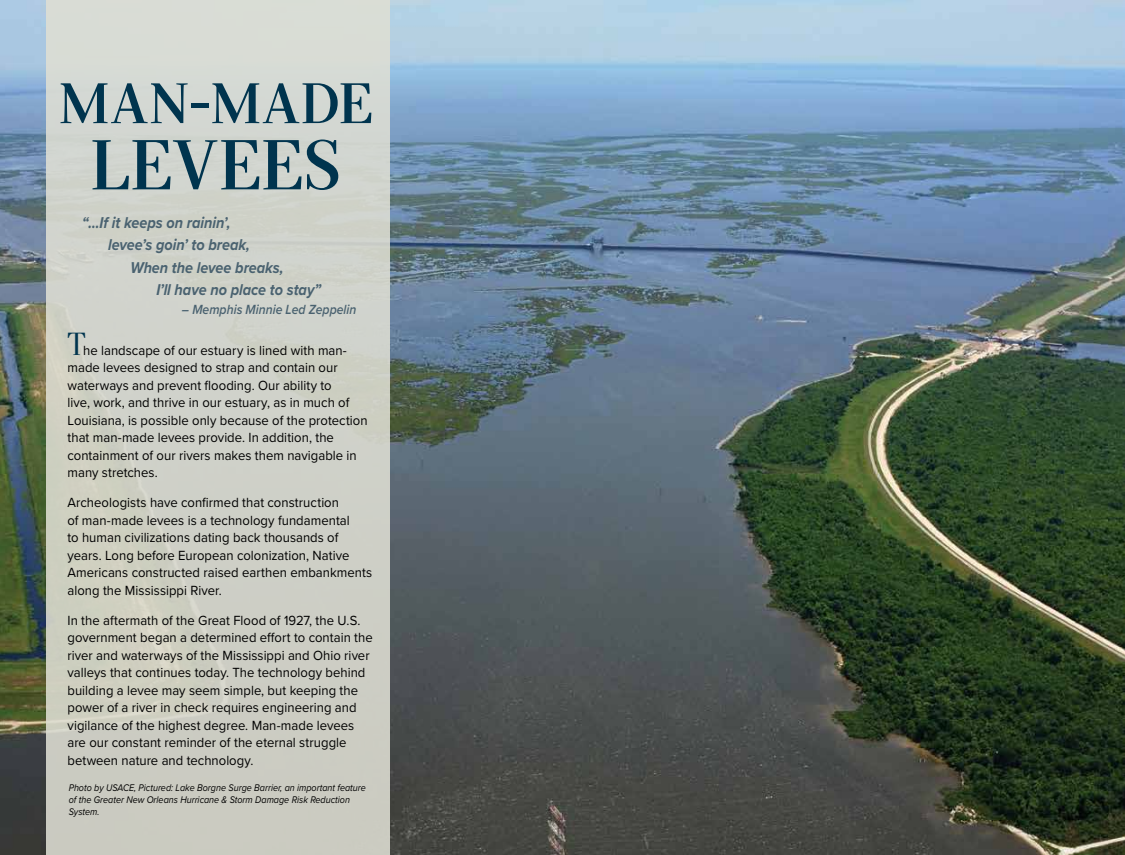
<style>
.page{position:relative;width:1125px;height:855px;background:#fff}
.page>*{position:absolute;margin:0;border:0;box-sizing:border-box;transform-origin:0 0}
.t1{font:700 68.88px "Serif 72 Beta";color:#00344e}
.t2{font:700 55.62px "Serif 72 Beta";letter-spacing:.015em;color:#00344e}
.t3{font:31.25px "Serif 72 Beta";color:#00344e;scale:.95 1}
.t4{font:italic 700 16.25px "Proxima Nova";color:#4a6270;scale:.89 1}
.t5{font:13.75px/17.5px "Proxima Nova";letter-spacing:.005em;color:#000;scale:.95 1}
.t6{font:italic 600 13.75px "Proxima Nova";color:#4a6270;scale:.89 1}
.t7{font:italic 10px/12px "Proxima Nova";color:#000;scale:.9 1}
</style>
<div class="page">
<img style="left:0;top:0;width:1125px;height:855px">
<div style="left:46px;top:0;width:344px;height:855px;background:linear-gradient(to right,#d0d2c7,#cfd1ca)"></div>
<h2 class="t2" style="left:59px;top:70px;width:316px">MAN-MADE</h2>
<h1 class="t1" style="left:90px;top:124px;width:253px">LEVEES</h1>
<p class="t4" style="left:82px;top:210px;width:168px">“...If it keeps on rainin’,</p>
<p class="t4" style="left:108px;top:233px;width:161px">levee’s goin’ to break,</p>
<p class="t4" style="left:130px;top:255px;width:174px">When the levee breaks,</p>
<p class="t4" style="left:156px;top:278px;width:187px">I’ll have no place to stay”</p>
<p class="t6" style="left:182px;top:299px;width:198px">– Memphis Minnie Led Zeppelin</p>
<h3 class="t3" style="left:68px;top:325px;width:21px">T</h3>
<p class="t5" style="left:68px;top:341px;width:317px;text-indent:16px">he landscape of our estuary is lined with man&shy;made levees designed to strap and contain our waterways and prevent flooding. Our ability to<br>live, work, and thrive in our estuary, as in much of Louisiana, is possible only because of the protection that man-made levees provide. In addition, the containment of our rivers makes them navigable in many stretches.</p>
<p class="t5" style="left:68px;top:493px;width:322px">Archeologists have confirmed that construction<br>of man-made levees is a technology fundamental<br>to human civilizations dating back thousands of years. Long before European colonization, Native Americans constructed raised earthen embankments along the Mississippi River.</p>
<p class="t5" style="left:68px;top:611px;width:323px">In the aftermath of the Great Flood of 1927, the U.S. government began a determined effort to contain the river and waterways of the Mississippi and Ohio river valleys that continues today. The technology behind building a levee may seem simple, but keeping the power of a river in check requires engineering and vigilance of the highest degree. Man-made levees are our constant reminder of the eternal struggle between nature and technology.</p>
<p class="t7" style="left:69px;top:781px;width:332px">Photo by USACE, Pictured: Lake Borgne Surge Barrier, an important feature of the Greater New Orleans Hurricane &amp; Storm Damage Risk Reduction<br>System.</p>
</div>
